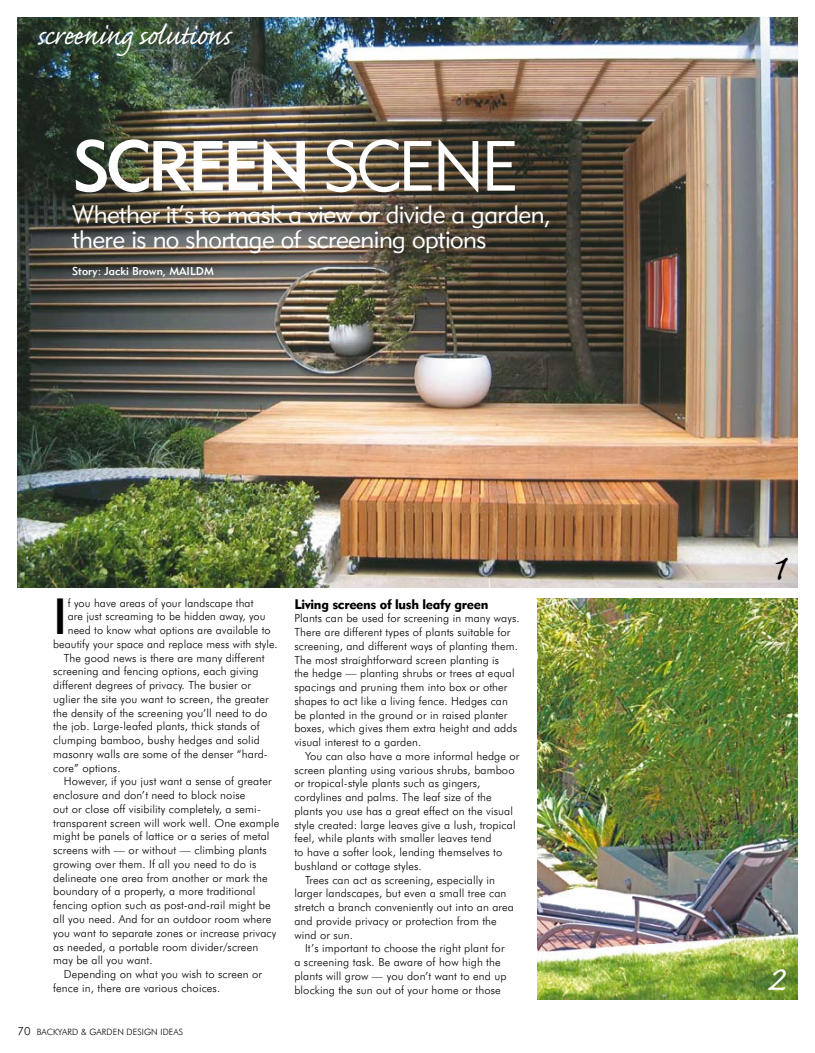
<style>
.page{position:relative;width:815px;height:1053px;background:#fff}
.page>*{position:absolute;margin:0;border:0;box-sizing:border-box;transform-origin:0 0}
.t1{font:70px "Geometric 415 BT Medium A";letter-spacing:-.06em;color:#fff}
.t2{font:500 49.75px "Futura BT";color:#000}
.t3{font:46.25px "Caflisch Script Pro";color:#000}
.t4{font:46.25px "Caflisch Script Pro";color:#fff}
.t5{font:35px "Caflisch Script Pro";letter-spacing:-.025em;color:#fff}
.t6{font:25px/25px "Geometric 415 BT Lite A";letter-spacing:-.02em;color:#fff}
.t7{font:13.75px "Geometric 415 BT Black A";letter-spacing:-.02em;color:#000}
.t8{font:300 11.25px/13.8px "Futura BT";letter-spacing:.01em;color:#000}
.t9{font:11.25px "Geometric 415 BT Medium A";color:#fff}
.t10{font:300 8.75px "Futura BT";letter-spacing:.01em;color:#000}
.s1{font-family:"Geometric 415 BT Lite A"}
.s2{font-size:11.25px}
</style>
<div class="page">
<img style="left:18px;top:18px;width:779px;height:569px">
<img style="left:537px;top:598px;width:260px;height:401px">
<h3 class="t5" style="left:36px;top:18px;width:198px">screening solutions</h3>
<h1 class="t1" style="left:72px;top:123px;width:449px">Screen <span class="s1">scene</span></h1>
<h3 class="t6" style="left:72px;top:201px;width:481px">Whether it’s to mask a view or divide a garden, there is no shortage of screening options</h3>
<p class="t9" style="left:72px;top:264px;width:143px">Story: Jacki Brown, MAILDM</p>
<h2 class="t2" style="left:53px;top:586px;width:16px">I</h2>
<p class="t8" style="left:68px;top:595px;width:187px">f you have areas of your landscape that</p>
<p class="t8" style="left:68px;top:609px;width:199px">are just screaming to be hidden away, you</p>
<p class="t8" style="left:68px;top:623px;width:204px">need to know what options are available to</p>
<p class="t8" style="left:53px;top:637px;width:226px">beautify your space and replace mess with style.</p>
<p class="t8" style="left:64px;top:650px;width:202px">The good news is there are many different</p>
<p class="t8" style="left:53px;top:664px;width:207px">screening and fencing options, each giving</p>
<p class="t8" style="left:53px;top:678px;width:200px">different degrees of privacy. The busier or</p>
<p class="t8" style="left:53px;top:692px;width:217px">uglier the site you want to screen, the greater</p>
<p class="t8" style="left:53px;top:705px;width:216px">the density of the screening you’ll need to do</p>
<p class="t8" style="left:53px;top:719px;width:208px">the job. Large-leafed plants, thick stands of</p>
<p class="t8" style="left:53px;top:733px;width:208px">clumping bamboo, bushy hedges and solid</p>
<p class="t8" style="left:53px;top:747px;width:216px">masonry walls are some of the denser “hard-</p>
<p class="t8" style="left:53px;top:760px;width:69px">core” options.</p>
<p class="t8" style="left:64px;top:774px;width:209px">However, if you just want a sense of greater</p>
<p class="t8" style="left:53px;top:788px;width:194px">enclosure and don’t need to block noise</p>
<p class="t8" style="left:53px;top:801px;width:209px">out or close off visibility completely, a semi-</p>
<p class="t8" style="left:53px;top:815px;width:228px">transparent screen will work well. One example</p>
<p class="t8" style="left:53px;top:829px;width:218px">might be panels of lattice or a series of metal</p>
<p class="t8" style="left:53px;top:843px;width:215px">screens with — or without — climbing plants</p>
<p class="t8" style="left:53px;top:856px;width:205px">growing over them. If all you need to do is</p>
<p class="t8" style="left:53px;top:870px;width:216px">delineate one area from another or mark the</p>
<p class="t8" style="left:53px;top:884px;width:204px">boundary of a property, a more traditional</p>
<p class="t8" style="left:53px;top:898px;width:219px">fencing option such as post-and-rail might be</p>
<p class="t8" style="left:53px;top:911px;width:220px">all you need. And for an outdoor room where</p>
<p class="t8" style="left:53px;top:925px;width:225px">you want to separate zones or increase privacy</p>
<p class="t8" style="left:53px;top:939px;width:207px">as needed, a portable room divider/screen</p>
<p class="t8" style="left:53px;top:953px;width:101px">may be all you want.</p>
<p class="t8" style="left:64px;top:966px;width:200px">Depending on what you wish to screen or</p>
<p class="t8" style="left:53px;top:980px;width:169px">fence in, there are various choices.</p>
<p class="t10" style="left:18px;top:1026px;width:167px"><span class="s2">70</span> Backyard &amp; gard en Desi gn Id eas</p>
<p class="t7" style="left:294px;top:595px;width:195px">Living screens of lush leafy green</p>
<p class="t8" style="left:294px;top:611px;width:227px">Plants can be used for screening in many ways.<br>There are different types of plants suitable for screening, and different ways of planting them.<br>The most straightforward screen planting is<br>the hedge — planting shrubs or trees at equal spacings and pruning them into box or other shapes to act like a living fence. Hedges can be planted in the ground or in raised planter boxes, which gives them extra height and adds visual interest to a garden.</p>
<p class="t8" style="left:305px;top:748px;width:216px">You can also have a more informal hedge or</p>
<p class="t8" style="left:294px;top:762px;width:222px">screen planting using various shrubs, bamboo</p>
<p class="t8" style="left:294px;top:776px;width:188px">or tropical-style plants such as gingers,</p>
<p class="t8" style="left:294px;top:790px;width:199px">cordylines and palms. The leaf size of the</p>
<p class="t8" style="left:294px;top:803px;width:220px">plants you use has a great effect on the visual</p>
<p class="t8" style="left:294px;top:817px;width:223px">style created: large leaves give a lush, tropical</p>
<p class="t8" style="left:294px;top:831px;width:199px">feel, while plants with smaller leaves tend</p>
<p class="t8" style="left:294px;top:845px;width:209px">to have a softer look, lending themselves to</p>
<p class="t8" style="left:294px;top:858px;width:129px">bushland or cottage styles.</p>
<p class="t8" style="left:305px;top:872px;width:191px">Trees can act as screening, especially in</p>
<p class="t8" style="left:294px;top:886px;width:214px">larger landscapes, but even a small tree can</p>
<p class="t8" style="left:294px;top:900px;width:221px">stretch a branch conveniently out into an area</p>
<p class="t8" style="left:294px;top:913px;width:204px">and provide privacy or protection from the</p>
<p class="t8" style="left:294px;top:927px;width:60px">wind or sun.</p>
<p class="t8" style="left:305px;top:941px;width:201px">It’s important to choose the right plant for</p>
<p class="t8" style="left:294px;top:955px;width:208px">a screening task. Be aware of how high the</p>
<p class="t8" style="left:294px;top:968px;width:214px">plants will grow — you don’t want to end up</p>
<p class="t8" style="left:294px;top:982px;width:208px">blocking the sun out of your home or those</p>
<h3 class="t3" style="left:769px;top:543px;width:19px">1</h3>
<h3 class="t4" style="left:767px;top:955px;width:19px">2</h3>
</div>
